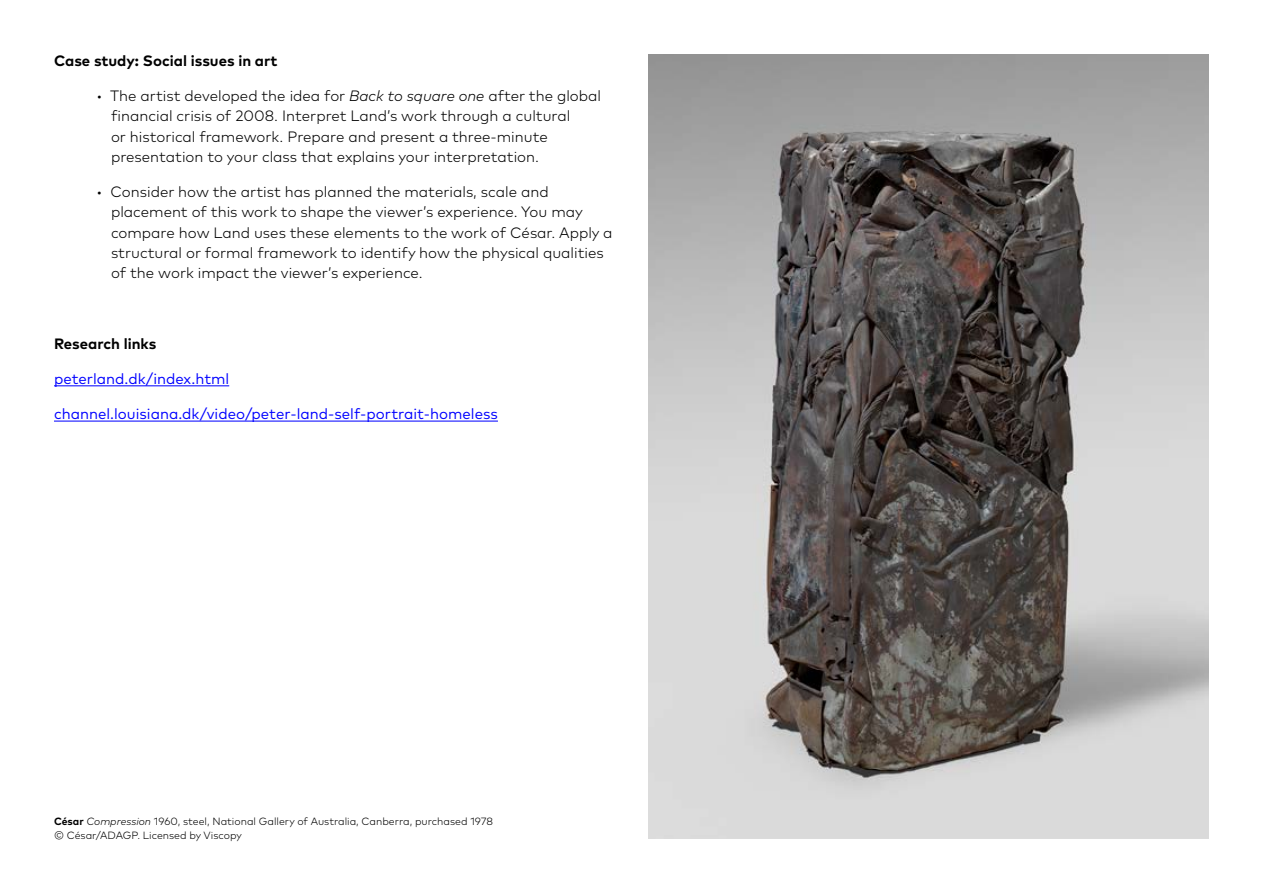
<style>
.page{position:relative;width:1263px;height:893px;background:#fff}
.page>*{position:absolute;margin:0;border:0;box-sizing:border-box;transform-origin:0 0}
.t1{font:300 15px/20.2px "Mark Pro";color:#000}
.t2{font:15px "Mark Pro";color:#00f}
.t3{font:700 15px "Mark Pro";color:#000}
.t4{font:300 10.5px/13.5px "Mark Pro";color:#000}
.s1{font-style:italic}
.s2{font-weight:700}
</style>
<div class="page">
<hr style="left:54px;top:385px;width:175px;height:1px;background:#00f">
<hr style="left:54px;top:421px;width:444px;height:1px;background:#00f">
<img style="left:648px;top:54px;width:561px;height:785px">
<p class="t3" style="left:54px;top:49px;width:225px">Case study: Social issues in art</p>
<p class="t1" style="left:111px;top:85px;width:492px;text-indent:-15px"><span class="s1">•</span> The artist developed the idea for <span class="s1">Back to square one</span> after the global financial crisis of 2008. Interpret Land’s work through a cultural<br>or historical framework. Prepare and present a three-minute presentation to your class that explains your interpretation.</p>
<p class="t1" style="left:111px;top:181px;width:503px;text-indent:-15px">• Consider how the artist has planned the materials, scale and placement of this work to shape the viewer’s experience. You may compare how Land uses these elements to the work of César. Apply a structural or formal framework to identify how the physical qualities of the work impact the viewer’s experience.</p>
<p class="t3" style="left:54px;top:332px;width:104px">Research links</p>
<p class="t2" style="left:54px;top:367px;width:177px">peterland.dk/index.html</p>
<p class="t2" style="left:54px;top:403px;width:445px">channel.louisiana.dk/video/peter-land-self-portrait-homeless</p>
<p class="t4" style="left:54px;top:814px;width:441px"><span class="s2">César</span> <span class="s1">Compression</span> 1960, steel, National Gallery of Australia, Canberra, purchased 1978 © César/ADAGP. Licensed by Viscopy</p>
</div>
